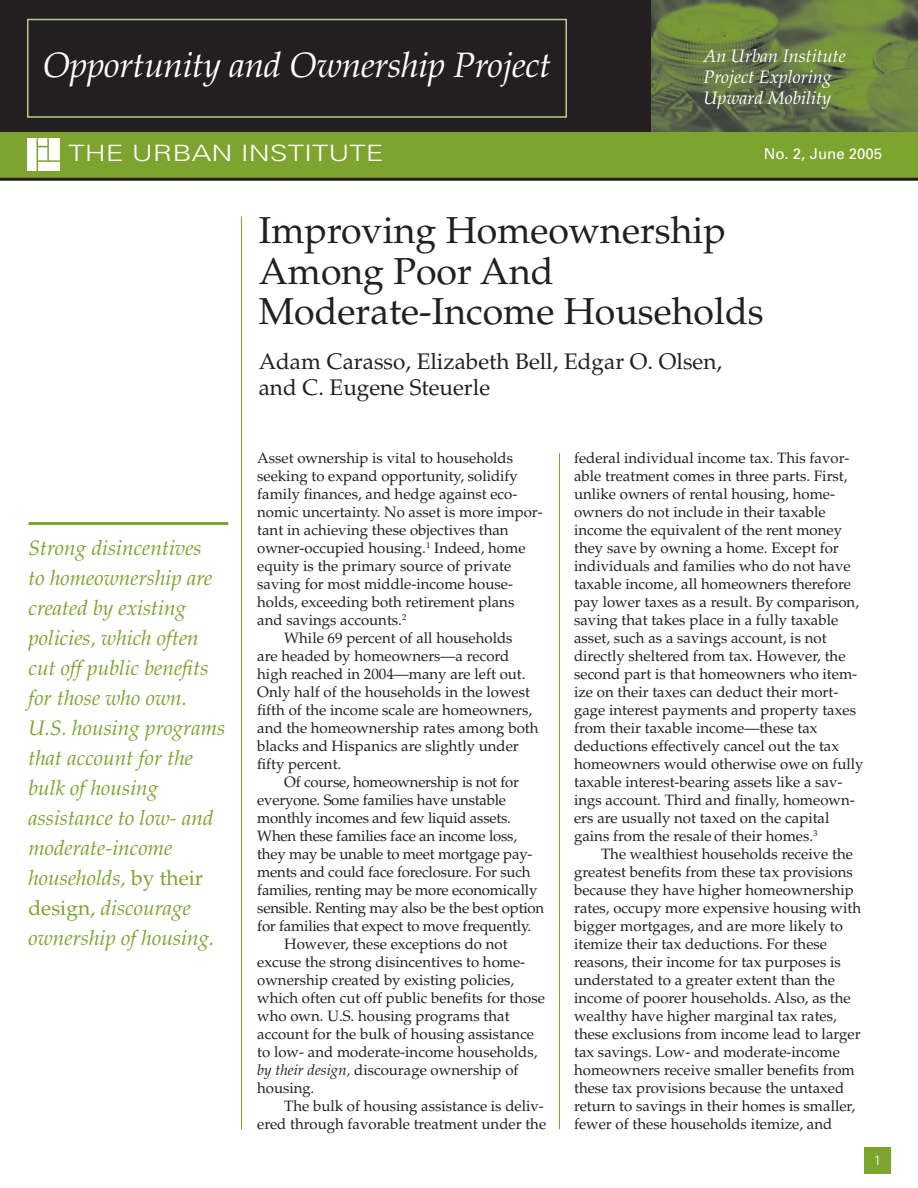
<style>
.page{position:relative;width:918px;height:1188px;background:#fff}
.page>*{position:absolute;margin:0;border:0;box-sizing:border-box;transform-origin:0 0}
.t1{font:37.5px/40.5px "Palatino";color:#231f20}
.t2{font:italic 35.25px "Palatino";letter-spacing:-.01em;color:#fff}
.t3{font:22.5px/25.5px "Palatino";color:#231f20}
.t4{font:300 22.5px "Univers";color:#fff;scale:1.3 1}
.t5{font:italic 21px/30px "Palatino";color:#7da42e}
.t6{font:italic 18px/21px "Palatino";color:#fff}
.t7{font:15px/18px "Palatino";color:#231f20}
.t8{font:15px "Univers";color:#fff}
.t9{font:300 13.5px "Univers";color:#fff}
.s1{font-style:normal}
.s2{font-style:italic}
</style>
<div class="page">
<div style="left:0;top:0;width:918px;height:135px;background:#231f20"></div>
<img style="left:652px;top:0;width:266px;height:132px">
<div style="left:27px;top:19px;width:540px;height:99px;border:2px solid #b7cb8c"></div>
<div style="left:0;top:132px;width:918px;height:48px;background:#7da42e"></div>
<div style="left:27px;top:138px;width:32px;height:33px;background:#fff"></div>
<hr style="left:37px;top:138px;width:1px;height:33px;background:#7da42e">
<hr style="left:37px;top:160px;width:23px;height:2px;background:#7da42e">
<hr style="left:47px;top:138px;width:2px;height:23px;background:#7da42e">
<hr style="left:0;top:178px;width:918px;height:3px;background:#231f20">
<hr style="left:241px;top:217px;width:1px;height:913px;background:#7da42e">
<hr style="left:559px;top:453px;width:1px;height:676px;background:#7da42e">
<hr style="left:28px;top:522px;width:200px;height:3px;background:#7da42e">
<div style="left:864px;top:1148px;width:27px;height:26px;background:#7da42e"></div>
<h2 class="t2" style="left:43px;top:51px;width:510px">Opportunity and Ownership Project</h2>
<p class="t6" style="left:704px;top:47px;width:144px">An Urban Institute<br>Project Exploring<br>Upward Mobility</p>
<h3 class="t4" style="left:68px;top:144px;width:244px">THE URBAN INSTITUTE</h3>
<p class="t8" style="left:764px;top:148px;width:120px">No. 2, June 2005</p>
<p class="t5" style="left:28px;top:535px;width:198px">Strong disincentives<br>to homeownership are created by existing policies, which often cut off public benefits for those who own.<br>U.S. housing programs that account for the bulk of housing assistance to low- and moderate-income households, <span class="s1">by their design,</span> discourage ownership of housing.</p>
<h1 class="t1" style="left:259px;top:214px;width:507px">Improving Homeownership<br>Among Poor And<br>Moderate-Income Households</h1>
<h3 class="t3" style="left:259px;top:351px;width:465px">Adam Carasso, Elizabeth Bell, Edgar O. Olsen, and C. Eugene Steuerle</h3>
<p class="t7" style="left:257px;top:451px;width:257px">Asset ownership is vital to households</p>
<p class="t7" style="left:257px;top:469px;width:262px">seeking to expand opportunity, solidify</p>
<p class="t7" style="left:257px;top:487px;width:262px">family finances, and hedge against eco-</p>
<p class="t7" style="left:257px;top:505px;width:287px">nomic uncertainty. No asset is more impor-</p>
<p class="t7" style="left:257px;top:523px;width:253px">tant in achieving these objectives than</p>
<p class="t7" style="left:257px;top:541px;width:270px">owner-occupied housing.<sup>1</sup> Indeed, home</p>
<p class="t7" style="left:257px;top:559px;width:256px">equity is the primary source of private</p>
<p class="t7" style="left:257px;top:577px;width:257px">saving for most middle-income house-</p>
<p class="t7" style="left:257px;top:595px;width:259px">holds, exceeding both retirement plans</p>
<p class="t7" style="left:257px;top:613px;width:151px">and savings accounts.<sup>2</sup></p>
<p class="t7" style="left:284px;top:631px;width:230px">While 69 percent of all households</p>
<p class="t7" style="left:257px;top:649px;width:254px">are headed by homeowners—a record</p>
<p class="t7" style="left:257px;top:667px;width:270px">high reached in 2004—many are left out.</p>
<p class="t7" style="left:257px;top:685px;width:274px">Only half of the households in the lowest</p>
<p class="t7" style="left:257px;top:703px;width:276px">fifth of the income scale are homeowners,</p>
<p class="t7" style="left:257px;top:721px;width:283px">and the homeownership rates among both</p>
<p class="t7" style="left:257px;top:739px;width:263px">blacks and Hispanics are slightly under</p>
<p class="t7" style="left:257px;top:757px;width:86px">fifty percent.</p>
<p class="t7" style="left:284px;top:775px;width:236px">Of course, homeownership is not for</p>
<p class="t7" style="left:257px;top:793px;width:250px">everyone. Some families have unstable</p>
<p class="t7" style="left:257px;top:811px;width:255px">monthly incomes and few liquid assets.</p>
<p class="t7" style="left:257px;top:829px;width:261px">When these families face an income loss,</p>
<p class="t7" style="left:257px;top:847px;width:277px">they may be unable to meet mortgage pay-</p>
<p class="t7" style="left:257px;top:865px;width:275px">ments and could face foreclosure. For such</p>
<p class="t7" style="left:257px;top:883px;width:282px">families, renting may be more economically</p>
<p class="t7" style="left:257px;top:901px;width:288px">sensible. Renting may also be the best option</p>
<p class="t7" style="left:257px;top:919px;width:275px">for families that expect to move frequently.</p>
<p class="t7" style="left:284px;top:937px;width:225px">However, these exceptions do not</p>
<p class="t7" style="left:257px;top:955px;width:270px">excuse the strong disincentives to home-</p>
<p class="t7" style="left:257px;top:973px;width:259px">ownership created by existing policies,</p>
<p class="t7" style="left:257px;top:991px;width:289px">which often cut off public benefits for those</p>
<p class="t7" style="left:257px;top:1009px;width:254px">who own. U.S. housing programs that</p>
<p class="t7" style="left:257px;top:1027px;width:278px">account for the bulk of housing assistance</p>
<p class="t7" style="left:257px;top:1045px;width:282px">to low- and moderate-income households,</p>
<p class="t7" style="left:257px;top:1063px;width:263px"><span class="s2">by their design,</span> discourage ownership of</p>
<p class="t7" style="left:257px;top:1081px;width:59px">housing<span class="s2">.</span></p>
<p class="t7" style="left:284px;top:1099px;width:261px">The bulk of housing assistance is deliv-</p>
<p class="t7" style="left:257px;top:1117px;width:290px">ered through favorable treatment under the</p>
<p class="t7" style="left:574px;top:451px;width:291px">federal individual income tax. This favor&shy;able treatment comes in three parts. First, unlike owners of rental housing, home&shy;owners do not include in their taxable income the equivalent of the rent money they save by owning a home. Except for individuals and families who do not have taxable income, all homeowners therefore pay lower taxes as a result. By comparison, saving that takes place in a fully taxable asset, such as a savings account, is not directly sheltered from tax. However, the second part is that homeowners who item&shy;ize on their taxes can deduct their mort&shy;gage interest payments and property taxes from their taxable income—these tax deductions effectively cancel out the tax homeowners would otherwise owe on fully taxable interest-bearing assets like a sav&shy;ings account. Third and finally, homeown&shy;ers are usually not taxed on the capital gains from the resale of their homes.<sup>3</sup></p>
<p class="t7" style="left:574px;top:847px;width:288px;text-indent:27px">The wealthiest households receive the greatest benefits from these tax provisions because they have higher homeownership rates, occupy more expensive housing with bigger mortgages, and are more likely to itemize their tax deductions. For these reasons, their income for tax purposes is understated to a greater extent than the income of poorer households. Also, as the wealthy have higher marginal tax rates, these exclusions from income lead to larger tax savings. Low- and moderate-income homeowners receive smaller benefits from these tax provisions because the untaxed return to savings in their homes is smaller, fewer of these households itemize, and</p>
<p class="t9" style="left:874px;top:1155px;width:9px">1</p>
</div>
